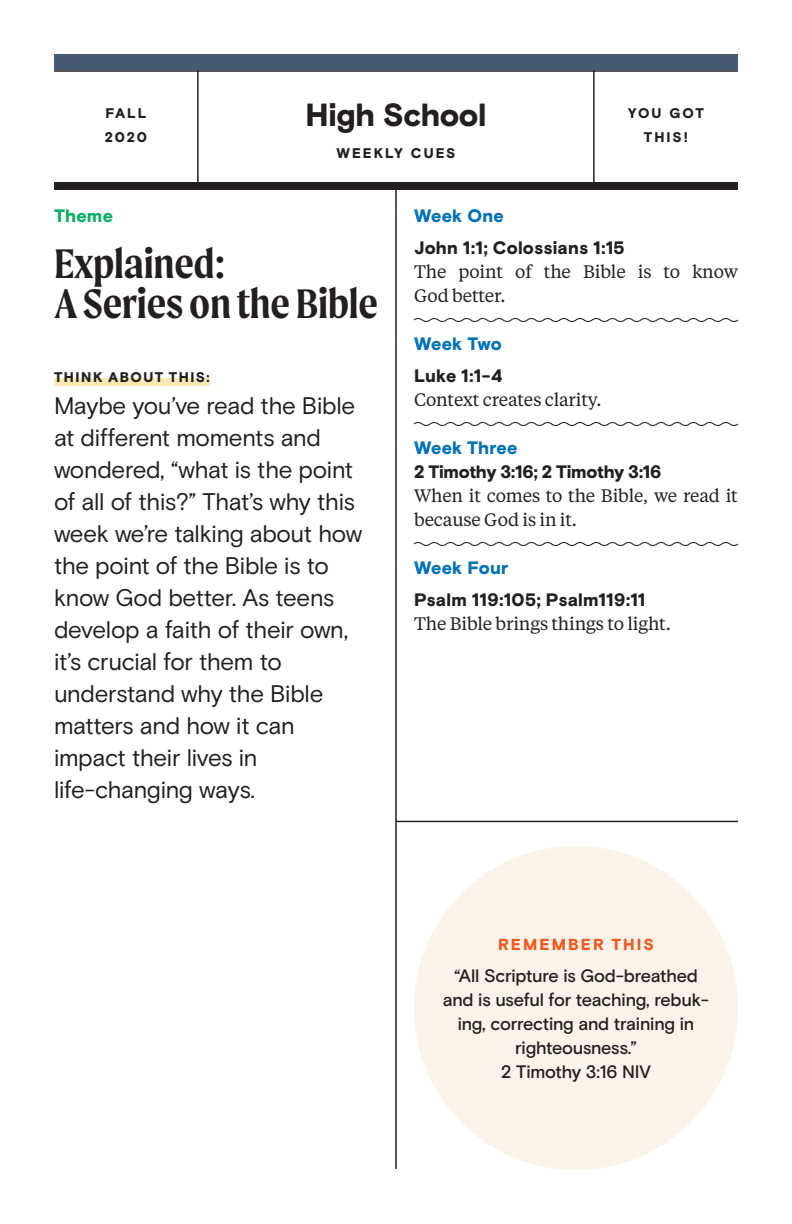
<style>
.page{position:relative;width:792px;height:1224px;background:#fff}
.page>*{position:absolute;margin:0;border:0;box-sizing:border-box;transform-origin:0 0}
.Headline_-_Moret{font:600 44px/40px "Moret";letter-spacing:-.005em;color:#231f20}
.Page_Header_-_Title{font:900 32px "Basis Grotesque";letter-spacing:-.015em;color:#231f20}
.Body_Copy_-_Large__B{font:24px/32px "Basis Grotesque";letter-spacing:-.015em;color:#231f20}
.Body_Copy_-_No_Inden{font:18px/24px "Tiempos Text";letter-spacing:-.01em;color:#231f20}
.Memory_Verse{font:500 18px/24px "Basis Grotesque";letter-spacing:-.015em;color:#231f20;text-align:center}
.Scripture_Reading{font:900 18px "Basis Grotesque";letter-spacing:.01em;color:#231f20}
.Scripture_Reading-2{font:900 18px "Basis Grotesque";letter-spacing:-.015em;color:#231f20}
.Subhead{font:900 18px "Basis Grotesque";letter-spacing:.01em;color:#0071bb}
.Body_Copy_-_No_Inden-2{font:900 18px "Basis Grotesque";letter-spacing:.01em;color:#0071bb}
.Subhead-2{font:900 18px "Basis Grotesque";letter-spacing:.015em;color:#0bae62}
.Memory_Verse-2{font:900 16px "Basis Grotesque";letter-spacing:.135em;color:#f15921}
.Page_Header_-_Catego{font:900 14px "Basis Grotesque";letter-spacing:.135em;color:#231f20}
.Body_Copy_-_No_Inden-3{font:900 14px "Basis Grotesque";letter-spacing:.1em;color:#231f20}
</style>
<div class="page">
<div style="left:54px;top:54px;width:684px;height:16px;background:#475975"></div>
<div style="left:54px;top:378px;width:156px;height:8px;background:#f9e8b1"></div>
<svg style="left:413px;top:318px;width:326px;height:4px"></svg>
<svg style="left:413px;top:422px;width:326px;height:4px"></svg>
<svg style="left:413px;top:542px;width:326px;height:4px"></svg>
<hr style="left:197px;top:70px;width:2px;height:112px;background:#231f20">
<hr style="left:593px;top:70px;width:2px;height:112px;background:#231f20">
<hr style="left:54px;top:70px;width:684px;height:2px;background:#231f20">
<hr style="left:395px;top:189px;width:2px;height:980px;background:#231f20">
<div style="left:54px;top:182px;width:684px;height:8px;background:#231f20"></div>
<div style="left:414px;top:846px;width:324px;height:324px;background:#f9f3ea;border-radius:50%"></div>
<hr style="left:395px;top:821px;width:343px;height:1px;background:#231f20">
<p class="Page_Header_-_Catego" style="left:106px;top:105px;width:42px">FALL</p>
<p class="Page_Header_-_Catego" style="left:105px;top:129px;width:44px">2020</p>
<p class="Page_Header_-_Title" style="left:306px;top:96px;width:182px">High School</p>
<p class="Page_Header_-_Catego" style="left:337px;top:145px;width:120px">WEEKLY CUES</p>
<p class="Page_Header_-_Catego" style="left:628px;top:105px;width:77px">YOU GOT</p>
<p class="Page_Header_-_Catego" style="left:644px;top:129px;width:46px">THIS!</p>
<p class="Subhead-2" style="left:54px;top:205px;width:60px">Theme</p>
<p class="Headline_-_Moret" style="left:54px;top:243px;width:326px">Explained:<br>A Series on the Bible</p>
<p class="Body_Copy_-_No_Inden-3" style="left:54px;top:369px;width:157px">THINK ABOUT THIS:</p>
<p class="Body_Copy_-_Large__B" style="left:54px;top:390px;width:310px">Maybe you’ve read the Bible at different moments and wondered, “what is the point of all of this?” That’s why this week we’re talking about how the point of the Bible is to know God better. As teens develop a faith of their own, it’s crucial for them to</p>
<p class="Body_Copy_-_Large__B" style="left:54px;top:678px;width:271px">understand why the Bible matters and how it can impact their lives in life-changing ways.</p>
<p class="Subhead" style="left:414px;top:205px;width:91px">Week One</p>
<p class="Scripture_Reading" style="left:414px;top:237px;width:212px">John 1:1; Colossians 1:15</p>
<p class="Body_Copy_-_No_Inden" style="left:414px;top:259px;width:325px">The point of the Bible is to know<br>God better.</p>
<p class="Subhead" style="left:414px;top:333px;width:89px">Week Two</p>
<p class="Scripture_Reading" style="left:414px;top:365px;width:90px">Luke 1:1-4</p>
<p class="Body_Copy_-_No_Inden" style="left:414px;top:387px;width:189px">Context creates clarity.</p>
<p class="Body_Copy_-_No_Inden-2" style="left:414px;top:437px;width:105px">Week Three</p>
<p class="Scripture_Reading-2" style="left:414px;top:461px;width:249px">2 Timothy 3:16; 2 Timothy 3:16</p>
<p class="Body_Copy_-_No_Inden" style="left:414px;top:483px;width:325px">When it comes to the Bible, we read it because God is in it.</p>
<p class="Subhead" style="left:414px;top:557px;width:96px">Week Four</p>
<p class="Scripture_Reading" style="left:414px;top:589px;width:233px">Psalm 119:105; Psalm119:11</p>
<p class="Body_Copy_-_No_Inden" style="left:414px;top:611px;width:258px">The Bible brings things to light.</p>
<p class="Memory_Verse-2" style="left:498px;top:935px;width:157px">REMEMBER THIS</p>
<p class="Memory_Verse" style="left:443px;top:964px;width:268px">“All Scripture is God-breathed and is useful for teaching, rebuk&shy;ing, correcting and training in righteousness.”</p>
<p class="Memory_Verse" style="left:501px;top:1060px;width:151px">2 Timothy 3:16 NIV</p>
</div>
